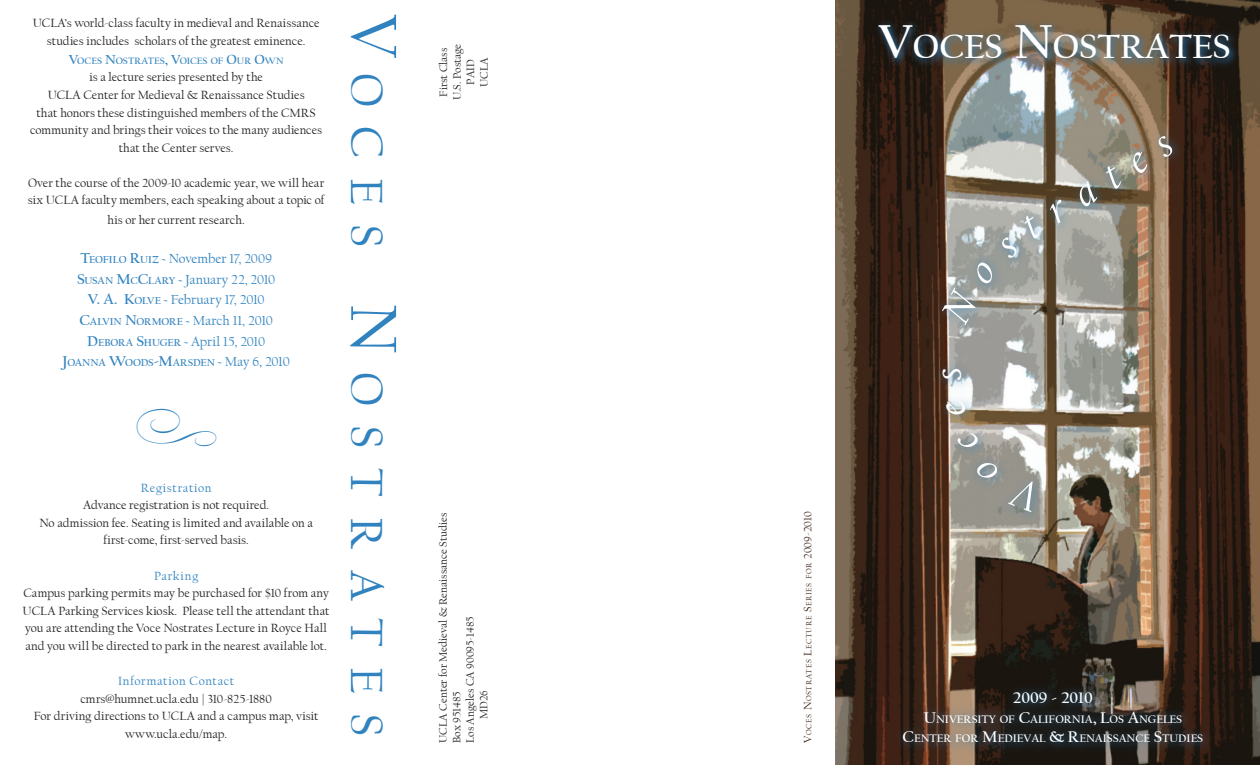
<style>
.page{position:relative;width:1260px;height:765px;background:#fff}
.page>*{position:absolute;margin:0;border:0;box-sizing:border-box;transform-origin:0 0}
.t1{font:47.25px "Californian FB";letter-spacing:.41em;color:#3183bf}
.t2{font:700 43.75px "Bickham Script Pro";color:#3183bf}
.t3{font:700 35px "Californian FB";color:#fff}
.t4{font:700 16.25px "Californian FB";color:#fff}
.t5{font:13.75px "Californian FB";letter-spacing:-.01em;color:#3183bf}
.t6{font:12.5px/17.6px "Californian FB";letter-spacing:.005em;color:#231f20;text-align:center}
.t7{font:12.5px "Californian FB";letter-spacing:.045em;color:#3183bf}
.t8{font:12.5px "Californian FB";letter-spacing:.065em;color:#3183bf}
.t9{font:700 11.38px/19.5px "Californian FB";color:#fff;text-align:center}
.t10{font:11.25px "Californian FB";color:#231f20}
.t11{font:700 10.5px "Californian FB";color:#3183bf}
.t12{font:700 9.62px "Californian FB";letter-spacing:.005em;color:#3183bf}
.t13{font:7.88px "Californian FB";letter-spacing:.07em;color:#3c2619}
.s1{font-size:13.75px}
.s2{font-weight:700;font-size:15px}
.s3{font-weight:700;font-size:10.5px}
.s4{font-size:15px}
.s5{font-weight:400;font-size:13.75px}
.s6{font-size:67.5px}
.s7{font-size:50px}
.s8{font-size:11.25px}
.s9{font-size:16.25px}
</style>
<div class="page">
<img style="left:835px;top:0;width:425px;height:765px">
<svg style="left:873px;top:19px;width:367px;height:51px;background:#575249"></svg>
<svg style="left:893px;top:683px;width:321px;height:72px;background:#3b322b"></svg>
<svg style="left:933px;top:127px;width:251px;height:396px;background:#908476"></svg>
<svg style="left:975px;top:458px;width:24px;height:25px"></svg>
<svg style="left:1008px;top:476px;width:32px;height:36px"></svg>
<svg style="left:957px;top:430px;width:22px;height:21px"></svg>
<svg style="left:946px;top:399px;width:20px;height:17px"></svg>
<svg style="left:943px;top:369px;width:19px;height:12px"></svg>
<svg style="left:942px;top:135px;width:232px;height:191px;background:#9b9488"></svg>
<p class="t6" style="left:33px;top:14px;width:288px">UCLA’s world-class faculty in medieval and Renaissance studies includes scholars of the greatest eminence.</p>
<p class="t12" style="left:69px;top:55px;width:216px"><span class="s1">V</span>OCES <span class="s1">N</span>OSTRATES<span class="s1">, V</span>OICES OF <span class="s1">O</span>UR <span class="s1">O</span>WN</p>
<p class="t6" style="left:89px;top:69px;width:175px">is a lecture series presented by the</p>
<p class="t6" style="left:30px;top:86px;width:294px">UCLA Center for Medieval &amp; Renaissance Studies<br>that honors these distinguished members of the CMRS community and brings their voices to the many audiences that the Center serves.</p>
<p class="t6" style="left:28px;top:174px;width:298px;text-align:left">Over the course of the 2009-10 academic year, we will hear six UCLA faculty members, each speaking about a topic of</p>
<p class="t6" style="left:107px;top:211px;width:139px">his or her current research.</p>
<p class="t5" style="left:80px;top:251px;width:193px"><span class="s2">T</span><span class="s3">EOFILO</span> <span class="s2">R</span><span class="s3">UIZ</span> ~ November 17, 2009</p>
<p class="t5" style="left:77px;top:272px;width:200px"><span class="s2">S</span><span class="s3">USAN</span> <span class="s2">M</span><span class="s3">C</span><span class="s2">C</span><span class="s3">LARY</span> ~ January 22, 2010</p>
<p class="t5" style="left:88px;top:292px;width:178px"><span class="s2">V. A. K</span><span class="s3">OLVE</span> ~ February 17, 2010</p>
<p class="t5" style="left:79px;top:313px;width:195px"><span class="s2">C</span><span class="s3">ALVIN</span> <span class="s2">N</span><span class="s3">ORMORE</span> ~ March 11, 2010</p>
<p class="t5" style="left:87px;top:333px;width:179px"><span class="s2">D</span><span class="s3">EBORA</span> <span class="s2">S</span><span class="s3">HUGER</span> ~ April 15, 2010</p>
<p class="t11" style="left:63px;top:357px;width:229px"><span class="s4">J</span>OANNA <span class="s4">W</span>OODS<span class="s4">-M</span>ARSDEN <span class="s5">~ May 6, 2010</span></p>
<p class="t2" style="left:133px;top:398px;width:87px">•</p>
<p class="t7" style="left:141px;top:481px;width:72px">Registration</p>
<p class="t6" style="left:83px;top:496px;width:188px">Advance registration is not required.</p>
<p class="t6" style="left:39px;top:514px;width:275px">No admission fee. Seating is limited and available on a</p>
<p class="t6" style="left:103px;top:532px;width:147px">first-come, first-served basis.</p>
<p class="t8" style="left:154px;top:569px;width:46px">Parking</p>
<p class="t6" style="left:23px;top:584px;width:308px;text-align:left">Campus parking permits may be purchased for $10 from any UCLA Parking Services kiosk. Please tell the attendant that you are attending the Voce Nostrates Lecture in Royce Hall and you will be directed to park in the nearest available lot.</p>
<p class="t7" style="left:118px;top:674px;width:118px">Information Contact</p>
<p class="t6" style="left:80px;top:690px;width:193px">cmrs@humnet.ucla.edu | 310-825-1880</p>
<p class="t6" style="left:34px;top:708px;width:286px">For driving directions to UCLA and a campus map, visit www.ucla.edu/map.</p>
<p class="t1" style="left:393px;top:14px;width:724px;rotate:90deg"><span class="s6">V</span>oces <span class="s6">N</span>ostrates</p>
<p class="t3" style="left:878px;top:27px;width:354px"><span class="s7">V</span>OCES <span class="s7">N</span>OSTRATES</p>
<p class="t10" style="left:437px;top:97px;width:50px;rotate:-90deg">First Class</p>
<p class="t10" style="left:451px;top:100px;width:58px;rotate:-90deg">U.S. Postage</p>
<p class="t10" style="left:464px;top:85px;width:26px;rotate:-90deg">PAID</p>
<p class="t10" style="left:478px;top:87px;width:31px;rotate:-90deg">UCLA</p>
<p class="t13" style="left:804px;top:743px;width:233px;rotate:-90deg"><span class="s8">V</span>oces <span class="s8">N</span>ostrates <span class="s8">L</span>ecture <span class="s8">S</span> eries for <span class="s8">2009-2010</span></p>
<p class="t10" style="left:437px;top:743px;width:232px;rotate:-90deg">UCLA Center for Medieval &amp; Renaissance Studies</p>
<p class="t10" style="left:464px;top:743px;width:129px;rotate:-90deg">Los Angeles CA 90095-1485</p>
<p class="t10" style="left:477px;top:719px;width:31px;rotate:-90deg">MD26</p>
<p class="t10" style="left:450px;top:743px;width:53px;rotate:-90deg">Box 951485</p>
<h3 class="t4" style="left:1013px;top:689px;width:81px">2009 - 2010</h3>
<p class="t9" style="left:903px;top:709px;width:302px"><span class="s9">U</span>NIVERSITY OF <span class="s9">C</span>ALIFORNIA<span class="s9">, L</span>OS <span class="s9">A</span>NGELES<br><span class="s9">C</span>ENTER FOR <span class="s9">M</span>EDIEVAL <span class="s9">&amp; R</span>ENAISSANCE <span class="s9">S</span>TUDIES</p>
</div>
